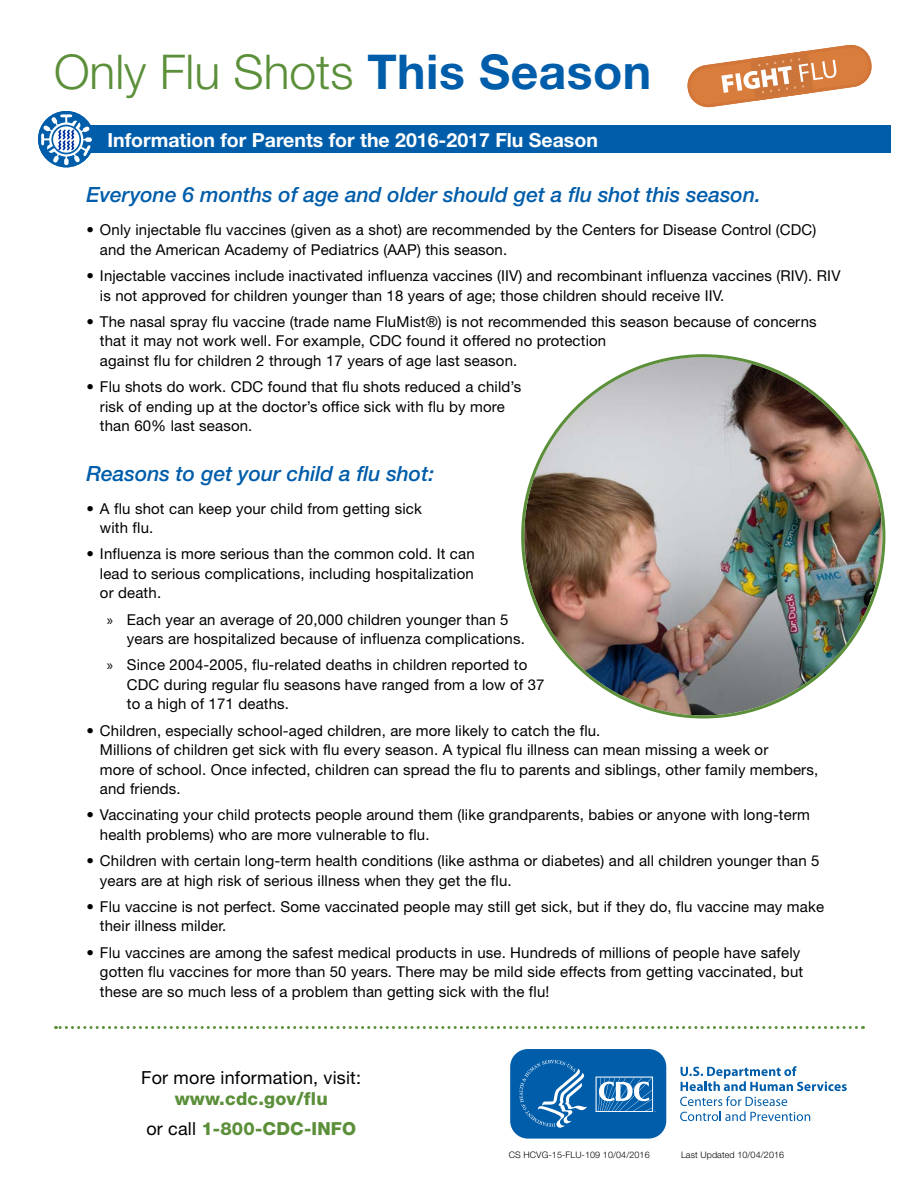
<style>
.page{position:relative;width:918px;height:1188px;background:#fff}
.page>*{position:absolute;margin:0;border:0;box-sizing:border-box;transform-origin:0 0}
.t1{font:300 48px "Helvetica Neue LT Std";color:#5b8f39}
.t2{font:italic 500 21px "Helvetica Neue LT Std";color:#005daa}
.H1a{font:700 19.5px "Helvetica Neue LT Std";color:#fff}
.Information{font:18px/21px "Helvetica Neue LT Std";letter-spacing:.01em;color:#000;text-align:center}
.Information-2{font:800 18px "Helvetica Neue LT Std";letter-spacing:.01em;color:#5b8f39}
.t3{font:15px/19.5px "Helvetica Neue LT Std";letter-spacing:.01em;color:#000}
.t4{font:300 9px "Helvetica Neue LT Std";letter-spacing:.01em;color:#000}
.s1{font-weight:700;color:#005daa}
.s2{font-family:"Myriad Pro"}
.s3{font-weight:800;color:#5b8f39}
.s4{font-weight:400;color:#000}
</style>
<div class="page">
<div style="left:86px;top:125px;width:805px;height:28px;background:#005daa"></div>
<svg style="left:680px;top:1066px;width:167px;height:55px"></svg>
<svg style="left:510px;top:1049px;width:157px;height:90px;background:#2172b5"></svg>
<svg style="left:38px;top:111px;width:54px;height:56px"></svg>
<svg style="left:687px;top:44px;width:185px;height:64px"></svg>
<svg style="left:56px;top:1026px;width:800px;height:3px"></svg>
<img style="left:524px;top:357px;width:358px;height:358px;border-radius:179px">
<h1 class="t1" style="left:54px;top:43px;width:599px">Only Flu Shots <span class="s1">This Season</span></h1>
<h1 class="H1a" style="left:107px;top:128px;width:492px">Information for Parents for the 2016-2017 Flu Season</h1>
<h2 class="t2" style="left:86px;top:183px;width:676px">Everyone 6 months of age and older should get a flu shot this season.</h2>
<p class="t3" style="left:100px;top:220px;width:718px;text-indent:-13px">• Only injectable flu vaccines (given as a shot) are recommended by the Centers for Disease Control (CDC) and the American Academy of Pediatrics (AAP) this season.</p>
<p class="t3" style="left:100px;top:266px;width:742px;text-indent:-13px">• Injectable vaccines include inactivated influenza vaccines (IIV) and recombinant influenza vaccines (RIV). RIV is not approved for children younger than 18 years of age; those children should receive IIV.</p>
<p class="t3" style="left:100px;top:312px;width:718px;text-indent:-13px">• The nasal spray flu vaccine (trade name FluMist®) is not recommended this season because of concerns that it may not work well. For example, CDC found it offered no protection<br>against flu for children 2 through 17 years of age last season.</p>
<p class="t3" style="left:100px;top:377px;width:423px;text-indent:-13px">• Flu shots do work. CDC found that flu shots reduced a child’s risk of ending up at the doctor’s office sick with flu by more than 60% last season.</p>
<h2 class="t2" style="left:86px;top:461px;width:349px">Reasons to get your child a flu shot:</h2>
<p class="t3" style="left:100px;top:498px;width:323px;text-indent:-13px">• A flu shot can keep your child from getting sick with flu.</p>
<p class="t3" style="left:100px;top:544px;width:376px;text-align:justify;text-indent:-13px">• Influenza is more serious than the common cold. It can lead to serious complications, including hospitalization or death.</p>
<p class="t3" style="left:127px;top:609px;width:400px;text-indent:-20px"><span class="s2">»</span> Each year an average of 20,000 children younger than 5 years are hospitalized because of influenza complications.</p>
<p class="t3" style="left:127px;top:655px;width:419px;text-indent:-20px"><span class="s2">»</span> Since 2004-2005, flu-related deaths in children reported to<br>CDC during regular flu seasons have ranged from a low of 37 to a high of 171 deaths.</p>
<p class="t3" style="left:100px;top:720px;width:720px;text-indent:-13px">• Children, especially school-aged children, are more likely to catch the flu.<br>Millions of children get sick with flu every season. A typical flu illness can mean missing a week or<br>more of school. Once infected, children can spread the flu to parents and siblings, other family members, and friends.</p>
<p class="t3" style="left:100px;top:805px;width:712px;text-indent:-13px">• Vaccinating your child protects people around them (like grandparents, babies or anyone with long-term health problems) who are more vulnerable to flu.</p>
<p class="t3" style="left:100px;top:851px;width:721px;text-indent:-13px">• Children with certain long-term health conditions (like asthma or diabetes) and all children younger than 5 years are at high risk of serious illness when they get the flu.</p>
<p class="t3" style="left:100px;top:897px;width:726px;text-indent:-13px">• Flu vaccine is not perfect. Some vaccinated people may still get sick, but if they do, flu vaccine may make their illness milder.</p>
<p class="t3" style="left:100px;top:942px;width:705px;text-indent:-13px">• Flu vaccines are among the safest medical products in use. Hundreds of millions of people have safely gotten flu vaccines for more than 50 years. There may be mild side effects from getting vaccinated, but these are so much less of a problem than getting sick with the flu!</p>
<p class="Information" style="left:141px;top:1067px;width:221px">For more information, visit: <span class="s3">www.cdc.gov/flu</span></p>
<p class="Information-2" style="left:146px;top:1118px;width:211px"><span class="s4">or call</span> 1-800-CDC-INFO</p>
<p class="t4" style="left:509px;top:1149px;width:143px">CS HCVG-15-FLU-109 10/04/2016</p>
<p class="t4" style="left:681px;top:1149px;width:105px">Last Updated 10/04/2016</p>
</div>
